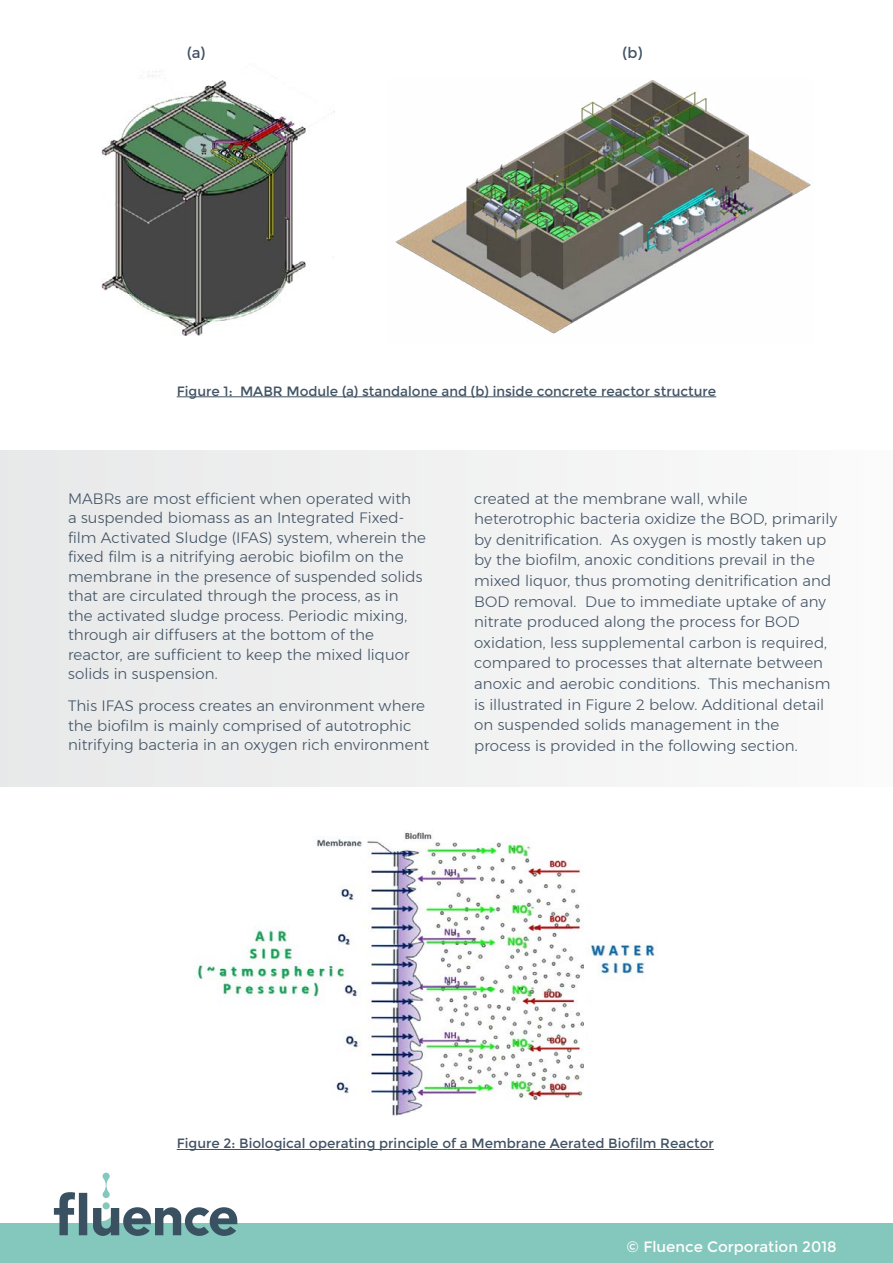
<style>
.page{position:relative;width:893px;height:1263px;background:#fff}
.page>*{position:absolute;margin:0;border:0;box-sizing:border-box;transform-origin:0 0}
.t1{font:300 15px/20.5px "Montserrat";letter-spacing:.005em;color:#425364}
.t2{font:15px "Montserrat";color:#fff}
.t3{font:15px "Montserrat";color:#425364}
.t4{font:13.5px "Montserrat";color:#425364}
</style>
<div class="page">
<div style="left:0;top:1223px;width:893px;height:40px;background:#84c7bc"></div>
<svg style="left:54px;top:1172px;width:183px;height:64px"></svg>
<div style="left:0;top:451px;width:893px;height:336px;background:#f1f1f2"></div>
<img style="left:395px;top:80px;width:416px;height:254px">
<img style="left:101px;top:71px;width:234px;height:264px">
<hr style="left:177px;top:396px;width:539px;height:1px;background:#425364">
<hr style="left:177px;top:1149px;width:537px;height:1px;background:#425364">
<img style="left:195px;top:830px;width:389px;height:286px">
<img style="left:587px;top:944px;width:70px;height:36px">
<p class="t3" style="left:187px;top:44px;width:20px">(a)</p>
<p class="t3" style="left:622px;top:44px;width:22px">(b)</p>
<p class="t4" style="left:177px;top:383px;width:541px">Figure 1: MABR Module (a) standalone and (b) inside concrete reactor structure</p>
<p class="t1" style="left:68px;top:488px;width:359px;line-height:19.5px">MABRs are most efficient when operated with<br>a suspended biomass as an Integrated Fixed&shy;film Activated Sludge (IFAS) system, wherein the fixed film is a nitrifying aerobic biofilm on the membrane in the presence of suspended solids that are circulated through the process, as in the activated sludge process. Periodic mixing, through air diffusers at the bottom of the reactor, are sufficient to keep the mixed liquor solids in suspension.</p>
<p class="t1" style="left:68px;top:696px;width:363px;line-height:19.5px">This IFAS process creates an environment where the biofilm is mainly comprised of autotrophic nitrifying bacteria in an oxygen rich environment</p>
<p class="t1" style="left:474px;top:488px;width:364px">created at the membrane wall, while heterotrophic bacteria oxidize the BOD, primarily by denitrification. As oxygen is mostly taken up by the biofilm, anoxic conditions prevail in the mixed liquor, thus promoting denitrification and BOD removal. Due to immediate uptake of any nitrate produced along the process for BOD oxidation, less supplemental carbon is required, compared to processes that alternate between anoxic and aerobic conditions. This mechanism is illustrated in Figure 2 below. Additional detail on suspended solids management in the process is provided in the following section.</p>
<p class="t4" style="left:177px;top:1136px;width:539px">Figure 2: Biological operating principle of a Membrane Aerated Biofilm Reactor</p>
<p class="t2" style="left:626px;top:1238px;width:212px">© Fluence Corporation 2018</p>
</div>
